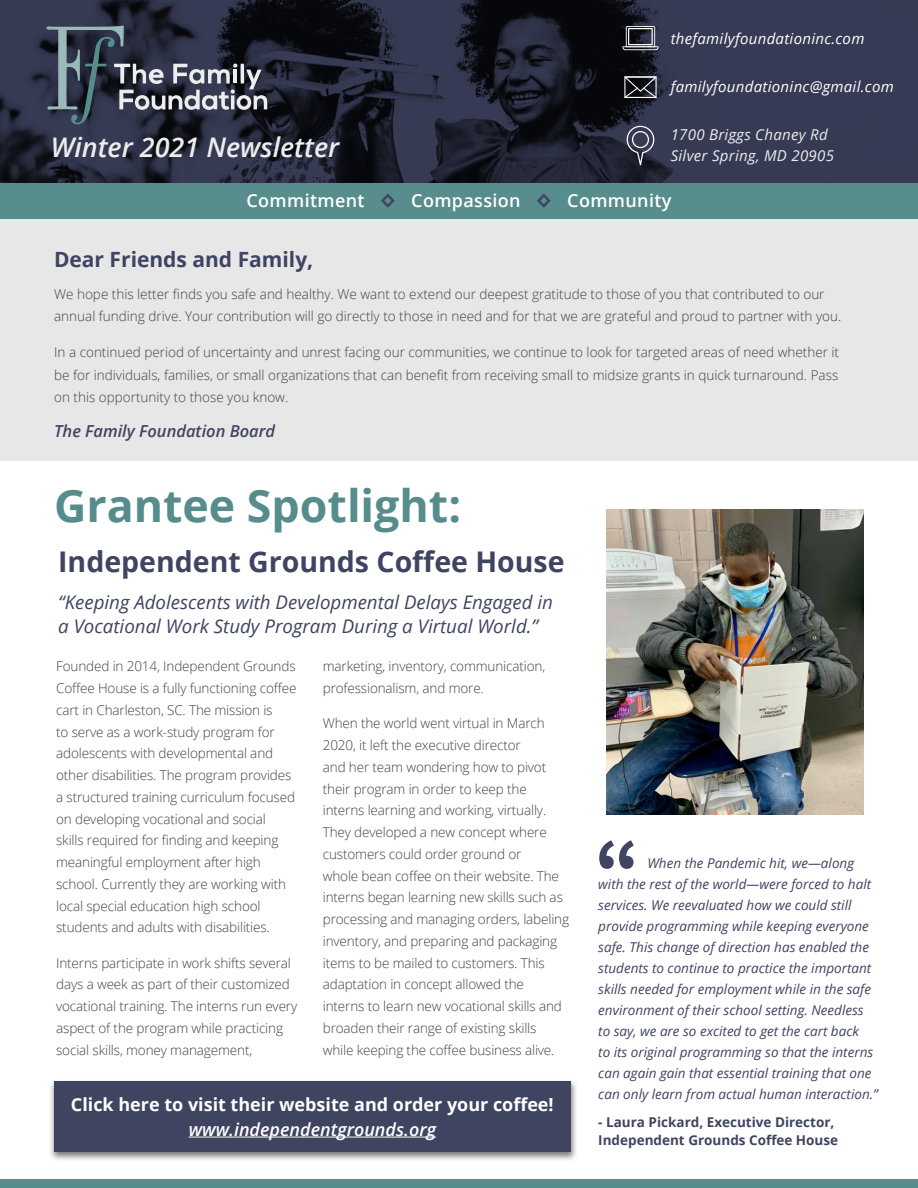
<style>
.page{position:relative;width:918px;height:1188px;background:#fff}
.page>*{position:absolute;margin:0;border:0;box-sizing:border-box;transform-origin:0 0}
.t1{font:700 44.7px "Open Sans";color:#578c8c}
.t2{font:700 28.5px "Open Sans";color:#3f4461}
.t3{font:italic 600 27px "Open Sans";color:#ededed}
.t4{font:700 21px "Open Sans";color:#3f4461}
.t5{font:italic 18.75px/24px "Open Sans";color:#3f4461}
.t6{font:700 18px "Open Sans";color:#fff}
.t7{font:600 18px "Open Sans";letter-spacing:.02em;color:#fff}
.t8{font:italic 600 18px "Open Sans";color:#fff}
.t9{font:italic 600 16.5px "Open Sans";color:#3f4461}
.t10{font:italic 15px "Open Sans";letter-spacing:.02em;color:#fff}
.t11{font:italic 15px/21px "Open Sans";letter-spacing:.02em;color:#ededed}
.t12{font:300 13.5px/21.8px "Open Sans";letter-spacing:-.01em;color:#414042}
.t13{font:italic 13.5px/21px "Open Sans";color:#3f4461}
.t14{font:700 13.5px/18px "Open Sans";color:#3f4461}
.s1{font-family:"Verdana";font-weight:700;color:#3f4461}
</style>
<div class="page">
<div style="left:0;top:201px;width:918px;height:259px;background:#e7e7e7"></div>
<svg style="left:0;top:0;width:918px;height:183px;background:#272a3d"></svg>
<div style="left:0;top:183px;width:918px;height:35px;background:#578d8d"></div>
<svg style="left:46px;top:25px;width:221px;height:100px;background:#414755"></svg>
<svg style="left:624px;top:76px;width:33px;height:22px"></svg>
<svg style="left:622px;top:26px;width:37px;height:24px"></svg>
<svg style="left:626px;top:125px;width:29px;height:46px"></svg>
<div style="left:0;top:1180px;width:918px;height:8px;background:#578d8d"></div>
<svg style="left:599px;top:840px;width:35px;height:29px"></svg>
<img style="left:606px;top:509px;width:258px;height:305px">
<div style="left:49px;top:1079px;width:529px;height:82px;background:#231f20;opacity:.6"></div>
<div style="left:54px;top:1081px;width:517px;height:71px;background:#3f4461"></div>
<hr style="left:189px;top:1137px;width:247px;height:1px;background:#fff">
<p class="t3" style="left:51px;top:128px;width:290px">Winter 2021 Newsletter</p>
<p class="t10" style="left:671px;top:29px;width:195px">thefamilyfoundationinc.com</p>
<p class="t10" style="left:671px;top:77px;width:225px">familyfoundationinc@gmail.com</p>
<p class="t11" style="left:671px;top:124px;width:165px">1700 Briggs Chaney Rd<br>Silver Spring, MD 20905</p>
<p class="t7" style="left:246px;top:188px;width:427px">Commitment <span class="s1">◊</span> Compassion <span class="s1">◊</span> Community</p>
<p class="t4" style="left:54px;top:245px;width:261px">Dear Friends and Family,</p>
<p class="t12" style="left:54px;top:282px;width:789px;line-height:22.5px">We hope this letter finds you safe and healthy. We want to extend our deepest gratitude to those of you that contributed to our annual funding drive. Your contribution will go directly to those in need and for that we are grateful and proud to partner with you.</p>
<p class="t12" style="left:54px;top:341px;width:786px;line-height:22.5px;text-align:justify">In a continued period of uncertainty and unrest facing our communities, we continue to look for targeted areas of need whether it be for individuals, families, or small organizations that can benefit from receiving small to midsize grants in quick turnaround. Pass on this opportunity to those you know.</p>
<p class="t9" style="left:54px;top:419px;width:223px">The Family Foundation Board</p>
<p class="t1" style="left:54px;top:474px;width:409px">Grantee Spotlight:</p>
<p class="t2" style="left:58px;top:541px;width:508px">Independent Grounds Coffee House</p>
<p class="t5" style="left:58px;top:590px;width:496px">“Keeping Adolescents with Developmental Delays Engaged in a Vocational Work Study Program During a Virtual World.”</p>
<p class="t12" style="left:56px;top:655px;width:242px">Founded in 2014, Independent Grounds Coffee House is a fully functioning coffee cart in Charleston, SC. The mission is<br>to serve as a work-study program for adolescents with developmental and other disabilities. The program provides a structured training curriculum focused on developing vocational and social skills required for finding and keeping meaningful employment after high school. Currently they are working with local special education high school students and adults with disabilities.</p>
<p class="t12" style="left:56px;top:952px;width:243px">Interns participate in work shifts several days a week as part of their customized vocational training. The interns run every aspect of the program while practicing social skills, money management,</p>
<p class="t12" style="left:323px;top:655px;width:224px">marketing, inventory, communication, professionalism, and more.</p>
<p class="t12" style="left:323px;top:712px;width:248px">When the world went virtual in March 2020, it left the executive director<br>and her team wondering how to pivot their program in order to keep the interns learning and working, virtually.<br>They developed a new concept where customers could order ground or<br>whole bean coffee on their website. The interns began learning new skills such as processing and managing orders, labeling inventory, and preparing and packaging items to be mailed to customers. This adaptation in concept allowed the<br>interns to learn new vocational skills and broaden their range of existing skills while keeping the coffee business alive.</p>
<p class="t6" style="left:71px;top:1092px;width:484px">Click here to visit their website and order your coffee!</p>
<p class="t8" style="left:189px;top:1117px;width:249px">www.independentgrounds.org</p>
<p class="t13" style="left:598px;top:853px;width:281px;text-indent:49px">When the Pandemic hit, we—along with the rest of the world—were forced to halt services. We reevaluated how we could still provide programming while keeping everyone safe. This change of direction has enabled the students to continue to practice the important skills needed for employment while in the safe environment of their school setting. Needless to say, we are so excited to get the cart back<br>to its original programming so that the interns can again gain that essential training that one can only learn from actual human interaction.”</p>
<p class="t14" style="left:598px;top:1113px;width:241px">- Laura Pickard, Executive Director,<br>Independent Grounds Coffee House</p>
</div>
